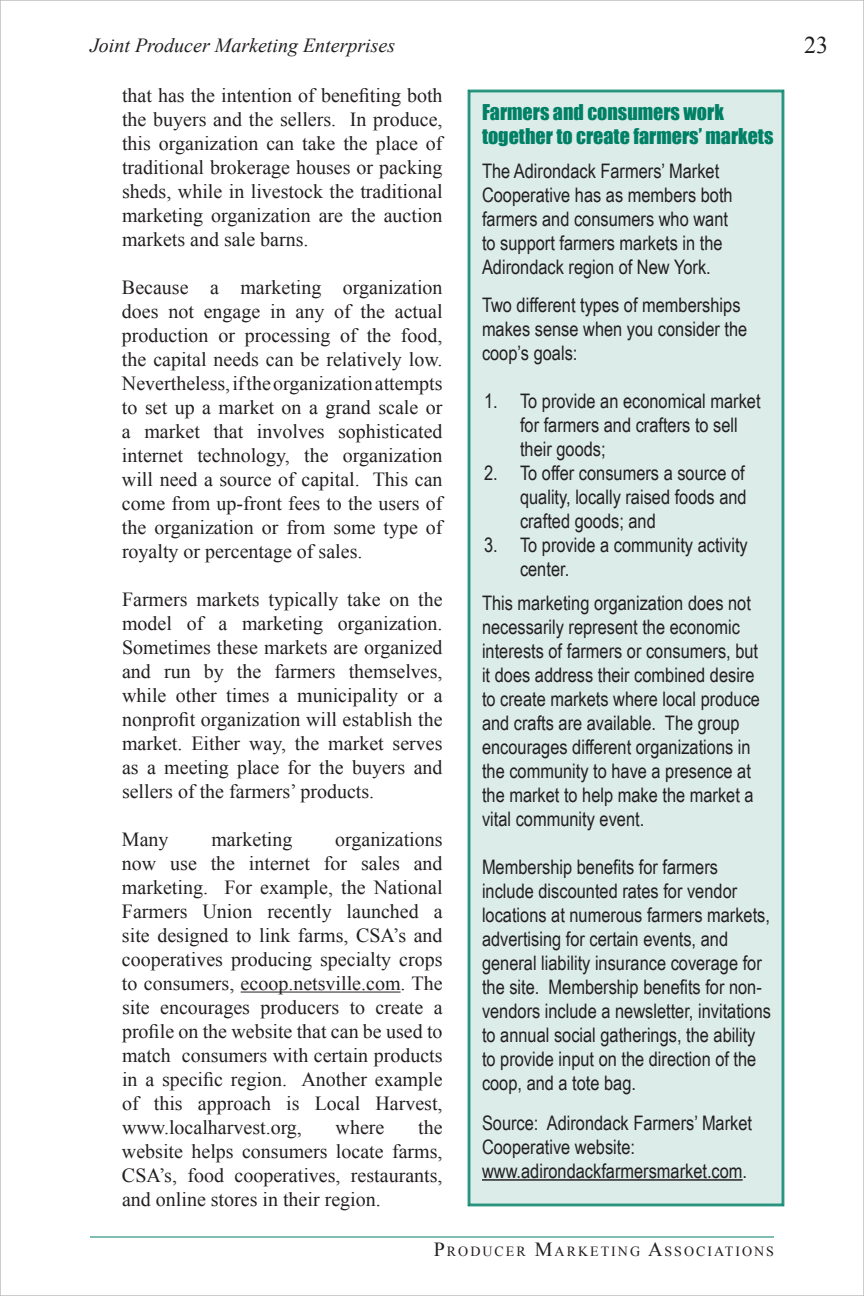
<style>
.page{position:relative;width:864px;height:1296px;background:#fff}
.page>*{position:absolute;margin:0;border:0;box-sizing:border-box;transform-origin:0 0}
.t1{font:24px "Times New Roman";color:#231f20}
.t2{font:20px/24px "Times New Roman";color:#231f20;text-align:justify}
.t3{font:20px/24px "Arial Narrow";color:#231f20}
.t4{font:20px/24px "Impact";color:#008066}
.t5{font:italic 20px "Times New Roman";color:#231f20}
.t6{font:14px "Times New Roman";letter-spacing:.145em;color:#231f20}
.s1{font-size:20px}
</style>
<div class="page">
<hr style="left:90px;top:1236px;width:684px;height:2px;background:#008066">
<div style="left:468px;top:90px;width:316px;height:1116px;background:#dcece8"></div>
<hr style="left:241px;top:992px;width:160px;height:1px;background:#231f20">
<hr style="left:482px;top:1179px;width:261px;height:2px;background:#231f20">
<p class="t5" style="left:90px;top:32px;width:307px">Joint Producer Marketing Enterprises</p>
<p class="t1" style="left:804px;top:28px;width:25px">23</p>
<p class="t2" style="left:122px;top:83px;width:322px">that has the intention of benefiting both the buyers and the sellers. In produce, this organization can take the place of traditional brokerage houses or packing sheds, while in livestock the traditional marketing organization are the auction markets and sale barns.</p>
<p class="t2" style="left:122px;top:275px;width:322px">Because a marketing organization does not engage in any of the actual production or processing of the food, the capital needs can be relatively low.<br>Nevertheless, if the organization attempts to set up a market on a grand scale or a market that involves sophisticated internet technology, the organization will need a source of capital. This can come from up-front fees to the users of the organization or from some type of royalty or percentage of sales.</p>
<p class="t2" style="left:122px;top:587px;width:322px">Farmers markets typically take on the model of a marketing organization.<br>Sometimes these markets are organized and run by the farmers themselves, while other times a municipality or a nonprofit organization will establish the market. Either way, the market serves as a meeting place for the buyers and sellers of the farmers’ products.</p>
<p class="t2" style="left:122px;top:827px;width:48px">Many</p>
<p class="t2" style="left:211px;top:827px;width:83px">marketing</p>
<p class="t4" style="left:482px;top:99px;width:293px">Farmers and consumers work together to create farmers’ markets</p>
<p class="t3" style="left:482px;top:158px;width:252px">The Adirondack Farmers’ Market<br>Cooperative has as members both farmers and consumers who want to support farmers markets in the<br>Adirondack region of New York.</p>
<p class="t3" style="left:482px;top:292px;width:267px">Two different types of memberships makes sense when you consider the coop’s goals:</p>
<p class="t3" style="left:520px;top:388px;width:242px;text-indent:-36px">1. To provide an economical market for farmers and crafters to sell their goods;</p>
<p class="t3" style="left:520px;top:460px;width:228px;text-align:justify;text-indent:-36px">2. To offer consumers a source of quality, locally raised foods and crafted goods; and</p>
<p class="t3" style="left:520px;top:532px;width:229px;text-indent:-36px">3. To provide a community activity center.</p>
<p class="t3" style="left:482px;top:590px;width:280px">This marketing organization does not necessarily represent the economic interests of farmers or consumers, but it does address their combined desire to create markets where local produce and crafts are available. The group encourages different organizations in the community to have a presence at the market to help make the market a vital community event.</p>
<p class="t3" style="left:482px;top:854px;width:291px">Membership benefits for farmers include discounted rates for vendor locations at numerous farmers markets, advertising for certain events, and general liability insurance coverage for the site. Membership benefits for non&shy;vendors include a newsletter, invitations to annual social gatherings, the ability to provide input on the direction of the coop, and a tote bag.</p>
<p class="t3" style="left:482px;top:1110px;width:272px">Source: Adirondack Farmers’ Market<br>Cooperative website: www.adirondackfarmersmarket.com.</p>
<p class="t2" style="left:122px;top:827px;width:322px;text-indent:213px">organizations now use the internet for sales and marketing. For example, the National Farmers Union recently launched a site designed to link farms, CSA’s and cooperatives producing specialty crops to consumers, ecoop.netsville.com. The site encourages producers to create a profile on the website that can be used to match consumers with certain products in a specific region. Another example of this approach is Local Harvest, www.localharvest.org,</p>
<p class="t2" style="left:122px;top:1115px;width:322px;text-indent:296px">the website helps consumers locate farms, CSA’s, food cooperatives, restaurants, and online stores in their region.</p>
<p class="t2" style="left:336px;top:1115px;width:50px">where</p>
<p class="t6" style="left:434px;top:1242px;width:342px"><span class="s1">P</span>RODUCER <span class="s1">M</span>ARKETING <span class="s1">A</span>SSOCIATIONS</p>
</div>
